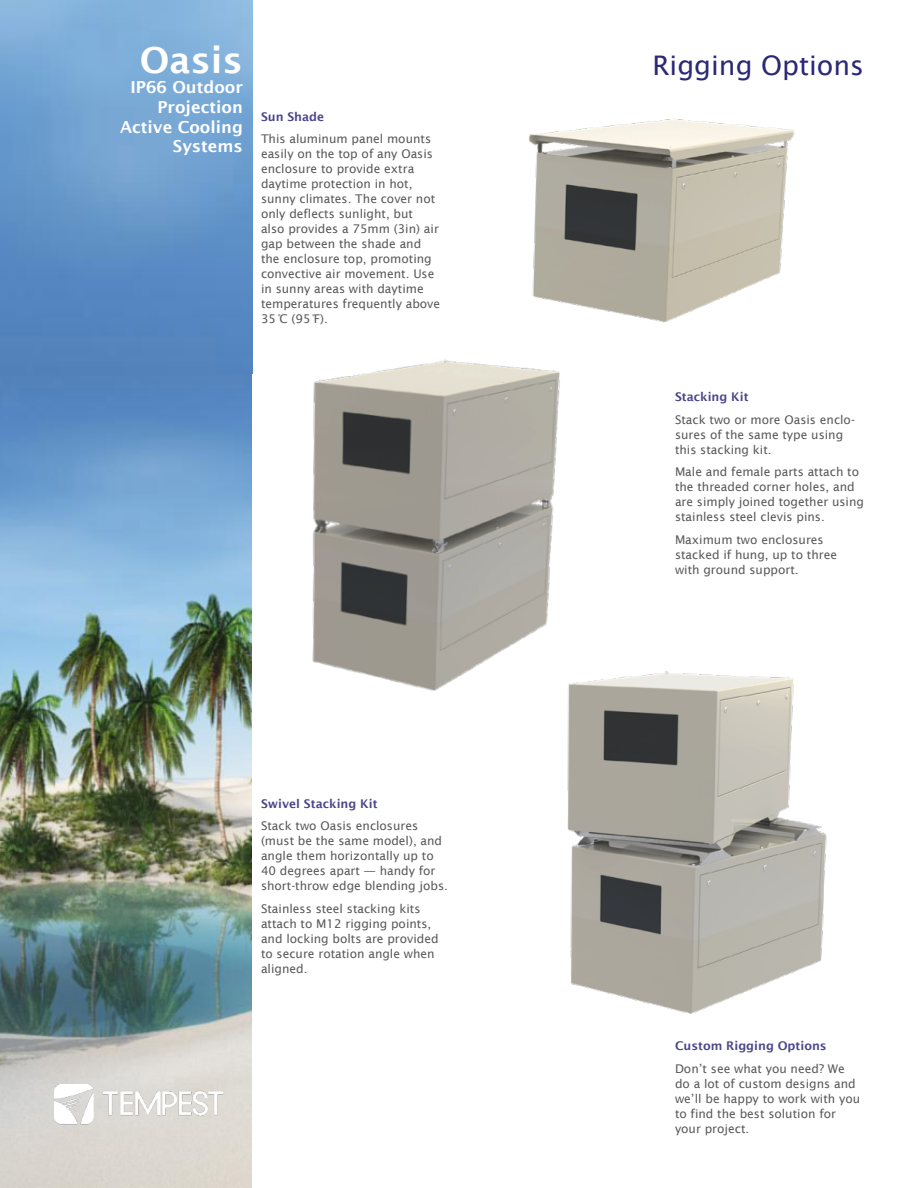
<style>
.page{position:relative;width:918px;height:1188px;background:#fff}
.page>*{position:absolute;margin:0;border:0;box-sizing:border-box;transform-origin:0 0}
.t1{font:600 36px "Lucida Sans";color:#fff}
.t2{font:27px "Lucida Sans";color:#2b2878}
.t3{font:600 19.5px/23.4px "Lucida Sans";color:#fff;text-align:right}
.t4{font:600 16.5px/19.8px "Lucida Sans";color:#fff;text-align:right}
.t5{font:12px/15px "Lucida Sans";color:#58595b}
.t6{font:600 12px "Lucida Sans";color:#4a468a}
.s1{font-style:italic}
.s2{font-weight:600}
</style>
<div class="page">
<img style="left:0;top:0;width:252px;height:1188px">
<img style="left:55px;top:1084px;width:167px;height:44px">
<img style="left:529px;top:118px;width:266px;height:205px">
<img style="left:252px;top:330px;width:308px;height:361px">
<img style="left:500px;top:632px;width:327px;height:382px">
<h1 class="t1" style="left:98px;top:40px;width:147px">Cyclone</h1>
<h3 class="t3" style="left:134px;top:78px;width:110px">Outdoor<br>Projector<br>Enclosures</h3>
<h1 class="t1" style="left:140px;top:40px;width:105px">Oasis</h1>
<h3 class="t4" style="left:120px;top:77px;width:125px">IP66 Outdoor<br>Projection<br>Active Cooling<br>Systems</h3>
<p class="t6" style="left:261px;top:110px;width:65px">Sun Shade</p>
<p class="t5" style="left:261px;top:132px;width:181px">This aluminum panel mounts easily on the top of any Oasis enclosure to provide extra daytime protection in hot, sunny climates. The cover not only deflects sunlight, but<br>also provides a 75mm (3in) air gap between the shade and the enclosure top, promoting convective air movement. Use in sunny areas with daytime temperatures frequently above<br>35<span class="s1">°</span>C (95<span class="s1">°</span>F).</p>
<p class="t6" style="left:261px;top:796px;width:118px">Swivel Stacking Kit</p>
<p class="t5" style="left:261px;top:818px;width:189px">Stack two Oasis enclosures (must be the same model), and angle them horizontally up to<br>40 degrees apart <span class="s2">—</span> handy for short-throw edge blending jobs.</p>
<p class="t5" style="left:261px;top:901px;width:179px">Stainless steel stacking kits attach to M12 rigging points, and locking bolts are provided to secure rotation angle when aligned.</p>
<h2 class="t2" style="left:653px;top:50px;width:213px">Rigging Options</h2>
<p class="t6" style="left:675px;top:390px;width:75px">Stacking Kit</p>
<p class="t5" style="left:675px;top:412px;width:181px">Stack two or more Oasis enclo&shy;sures of the same type using this stacking kit.</p>
<p class="t5" style="left:675px;top:465px;width:191px">Male and female parts attach to the threaded corner holes, and are simply joined together using stainless steel clevis pins.</p>
<p class="t5" style="left:675px;top:532px;width:164px">Maximum two enclosures stacked if hung, up to three with ground support.</p>
<p class="t6" style="left:675px;top:1039px;width:153px">Custom Rigging Options</p>
<p class="t5" style="left:675px;top:1061px;width:187px">Don’t see what you need? We do a lot of custom designs and we’ll be happy to work with you to find the best solution for your project.</p>
</div>
